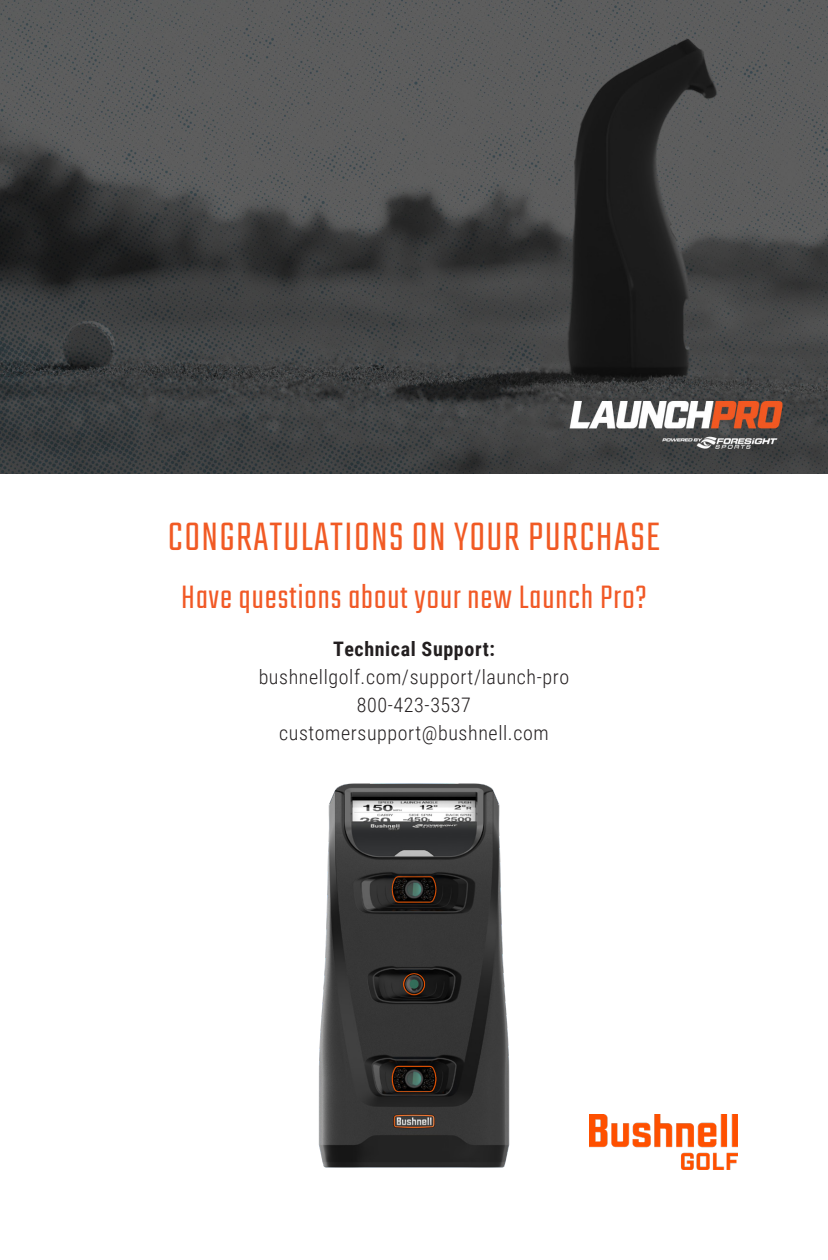
<style>
.page{position:relative;width:828px;height:1260px;background:#fff}
.page>*{position:absolute;margin:0;border:0;box-sizing:border-box;transform-origin:0 0}
.t1{font:300 44px "Teko";letter-spacing:.03em;color:#f15a24}
.t2{font:300 36px "Teko";letter-spacing:.03em;color:#f15926}
.t3{font:300 20px "Roboto Condensed";letter-spacing:.03em;color:#231f20}
.t4{font:700 20px "Roboto Condensed";letter-spacing:.03em;color:#231f20}
</style>
<div class="page">
<img style="left:0;top:0;width:828px;height:473px">
<img style="left:318px;top:783px;width:192px;height:385px">
<img style="left:589px;top:1114px;width:149px;height:56px">
<p class="t1" style="left:168px;top:514px;width:494px">CONGRATULATIONS ON YOUR PURCHASE</p>
<p class="t2" style="left:181px;top:578px;width:467px">Have questions about your new Launch Pro?</p>
<p class="t4" style="left:333px;top:635px;width:163px">Technical Support:</p>
<p class="t3" style="left:259px;top:663px;width:312px">bushnellgolf.com/support/launch-pro</p>
<p class="t3" style="left:357px;top:691px;width:116px">800-423-3537</p>
<p class="t3" style="left:279px;top:719px;width:271px">customersupport@bushnell.com</p>
</div>
